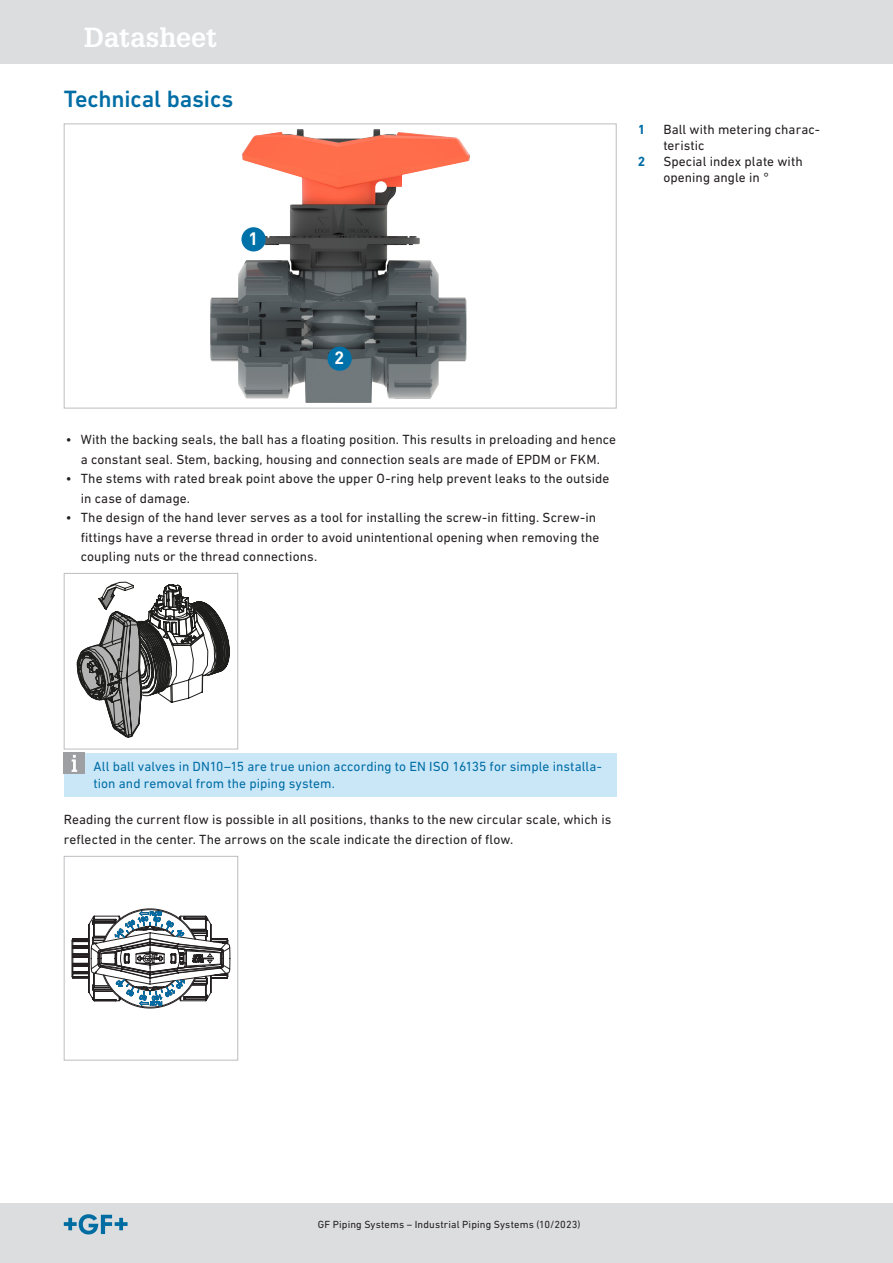
<style>
.page{position:relative;width:893px;height:1263px;background:#fff}
.page>*{position:absolute;margin:0;border:0;box-sizing:border-box;transform-origin:0 0}
.t1{font:700 27px "Glypha LT Pro";color:#fff}
.Überschrift_3_Kap_x{font:500 24px "DIN Next W1 G";letter-spacing:-.01em;color:#006da5}
.t2{font:700 17.55px "DIN";color:#fff}
.Grundtext{font:13.5px/19.5px "DIN Next W1 G";letter-spacing:.005em;color:#231f20}
.Kasten_Hinweis_Titelzeile{font:13.5px/16.5px "DIN Next W1 G";letter-spacing:.005em;color:#006da5}
.t3{font:700 13.5px "DIN Next W1 G";color:#006da5}
.t4{font:10.5px "DIN Next W1 G";letter-spacing:.015em;color:#231f20}
</style>
<div class="page">
<div style="left:0;top:1203px;width:893px;height:60px;background:#dcdddf"></div>
<svg style="left:64px;top:1214px;width:64px;height:20px"></svg>
<div style="left:0;top:0;width:893px;height:64px;background:#dcdddf"></div>
<div style="left:64px;top:753px;width:553px;height:43px;background:#cae7f8"></div>
<img style="left:211px;top:129px;width:259px;height:274px">
<div style="left:241px;top:227px;width:25px;height:24px;background:#0072a9;border-radius:50%"></div>
<div style="left:327px;top:347px;width:25px;height:24px;background:#0072a9;border-radius:50%"></div>
<div style="left:64px;top:123px;width:553px;height:285px;border:1px solid #bcbdc0"></div>
<div style="left:64px;top:573px;width:174px;height:176px;border:1px solid #bcbdc0"></div>
<div style="left:64px;top:753px;width:21px;height:21px;background:#9d9fa2"></div>
<svg style="left:72px;top:581px;width:158px;height:191px"></svg>
<svg style="left:71px;top:908px;width:160px;height:101px"></svg>
<div style="left:64px;top:856px;width:174px;height:204px;border:1px solid #bcbdc0"></div>
<h1 class="t1" style="left:84px;top:20px;width:134px">Datasheet</h1>
<p class="Überschrift_3_Kap_x" style="left:64px;top:85px;width:171px">Technical basics</p>
<p class="t2" style="left:248px;top:227px;width:11px">1</p>
<p class="t3" style="left:638px;top:121px;width:9px">1</p>
<p class="Grundtext" style="left:663px;top:121px;width:158px;line-height:16.2px">Ball with metering charac&shy;teristic</p>
<p class="t3" style="left:638px;top:154px;width:9px">2</p>
<p class="Grundtext" style="left:663px;top:153px;width:141px;line-height:16.2px">Special index plate with opening angle in °</p>
<p class="t2" style="left:335px;top:347px;width:11px">2</p>
<p class="Grundtext" style="left:66px;top:429px;width:552px;text-align:center">• With the backing seals, the ball has a floating position. This results in preloading and hence a constant seal. Stem, backing, housing and connection seals are made of EPDM or FKM.</p>
<p class="Grundtext" style="left:81px;top:468px;width:530px;text-indent:-15px">• The stems with rated break point above the upper O-ring help prevent leaks to the outside in case of damage.</p>
<p class="Grundtext" style="left:81px;top:507px;width:520px;text-indent:-15px">• The design of the hand lever serves as a tool for installing the screw-in fitting. Screw-in fittings have a reverse thread in order to avoid unintentional opening when removing the coupling nuts or the thread connections.</p>
<p class="Kasten_Hinweis_Titelzeile" style="left:94px;top:758px;width:510px">All ball valves in DN10–15 are true union according to EN ISO 16135 for simple installa&shy;tion and removal from the piping system.</p>
<p class="Grundtext" style="left:64px;top:810px;width:549px">Reading the current flow is possible in all positions, thanks to the new circular scale, which is reflected in the center. The arrows on the scale indicate the direction of flow.</p>
<p class="t4" style="left:318px;top:1219px;width:264px">GF Piping Systems – Industrial Piping Systems (10/2023)</p>
</div>
